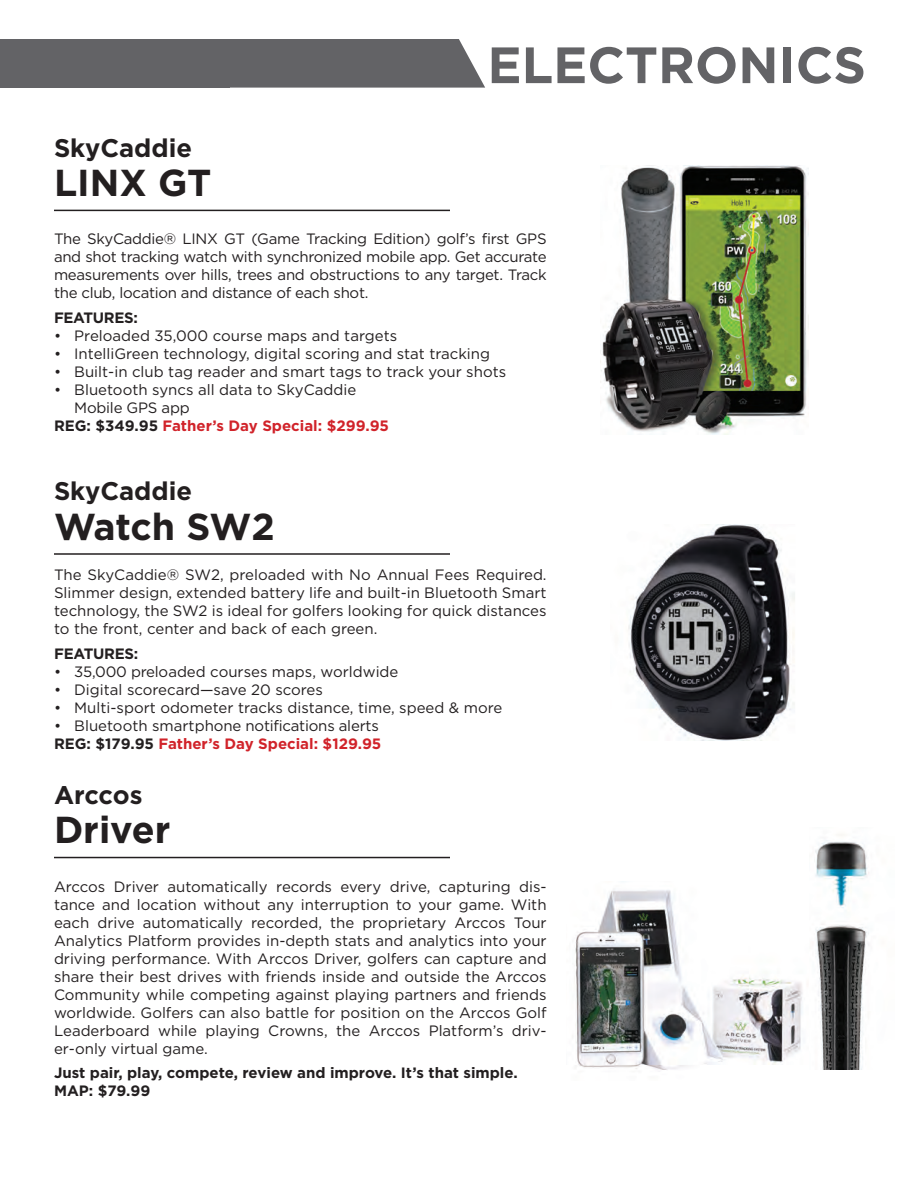
<style>
.page{position:relative;width:918px;height:1188px;background:#fff}
.page>*{position:absolute;margin:0;border:0;box-sizing:border-box;transform-origin:0 0}
.t1{font:700 51px "Gotham HTF";color:#636366}
.t2{font:700 37.5px "Gotham HTF";color:#231f20}
.t3{font:700 25.5px "Gotham HTF";color:#231f20}
.t4{font:15px/18px "Gotham HTF";color:#231f20;text-align:justify}
.t5{font:700 15px "Gotham HTF";color:#d1232a}
.t6{font:700 15px "Gotham HTF";color:#231f20}
.t7{font:700 15px "Gotham HTF";letter-spacing:-.02em;color:#231f20}
.s1{color:#231f20}
</style>
<div class="page">
<img style="left:575px;top:890px;width:228px;height:180px">
<div style="left:0;top:39px;width:485px;height:49px;background:#636366"></div>
<img style="left:600px;top:165px;width:209px;height:269px">
<img style="left:628px;top:524px;width:167px;height:216px">
<hr style="left:54px;top:553px;width:396px;height:2px;background:#231f20">
<hr style="left:54px;top:210px;width:396px;height:1px;background:#231f20">
<hr style="left:54px;top:857px;width:396px;height:1px;background:#231f20">
<img style="left:815px;top:834px;width:54px;height:235px">
<p class="t3" style="left:54px;top:133px;width:140px">SkyCaddie</p>
<p class="t2" style="left:54px;top:161px;width:159px">LINX GT</p>
<p class="t1" style="left:487px;top:36px;width:380px">ELECTRONICS</p>
<p class="t4" style="left:54px;top:230px;width:494px">The SkyCaddie® LINX GT (Game Tracking Edition) golf’s first GPS and shot tracking watch with synchronized mobile app. Get accurate measurements over hills, trees and obstructions to any target. Track the club, location and distance of each shot.</p>
<p class="t7" style="left:54px;top:309px;width:85px">FEATURES:</p>
<p class="t4" style="left:54px;top:326px;width:345px">• Preloaded 35,000 course maps and targets</p>
<p class="t4" style="left:54px;top:344px;width:438px">• IntelliGreen technology, digital scoring and stat tracking</p>
<p class="t4" style="left:54px;top:362px;width:454px">• Built-in club tag reader and smart tags to track your shots</p>
<p class="t4" style="left:74px;top:380px;width:283px;text-indent:-20px">• Bluetooth syncs all data to SkyCaddie<br>Mobile GPS app</p>
<p class="t5" style="left:54px;top:417px;width:337px"><span class="s1">REG: $349.95</span> Father’s Day Special: $299.95</p>
<p class="t3" style="left:54px;top:476px;width:140px">SkyCaddie</p>
<p class="t2" style="left:54px;top:505px;width:222px">Watch SW2</p>
<p class="t4" style="left:54px;top:566px;width:494px">The SkyCaddie® SW2, preloaded with No Annual Fees Required.<br>Slimmer design, extended battery life and built-in Bluetooth Smart technology, the SW2 is ideal for golfers looking for quick distances to the front, center and back of each green.</p>
<p class="t7" style="left:54px;top:645px;width:86px">FEATURES:</p>
<p class="t4" style="left:54px;top:662px;width:346px">• 35,000 preloaded courses maps, worldwide</p>
<p class="t4" style="left:54px;top:680px;width:270px">• Digital scorecard—save 20 scores</p>
<p class="t4" style="left:54px;top:698px;width:450px">• Multi-sport odometer tracks distance, time, speed &amp; more</p>
<p class="t4" style="left:54px;top:716px;width:326px">• Bluetooth smartphone notifications alerts</p>
<p class="t5" style="left:54px;top:735px;width:329px"><span class="s1">REG: $179.95</span> Father’s Day Special: $129.95</p>
<p class="t3" style="left:54px;top:780px;width:90px">Arccos</p>
<p class="t2" style="left:54px;top:808px;width:118px">Driver</p>
<p class="t4" style="left:54px;top:877px;width:494px">Arccos Driver automatically records every drive, capturing dis&shy;tance and location without any interruption to your game. With each drive automatically recorded, the proprietary Arccos Tour Analytics Platform provides in-depth stats and analytics into your driving performance. With Arccos Driver, golfers can capture and share their best drives with friends inside and outside the Arccos Community while competing against playing partners and friends worldwide. Golfers can also battle for position on the Arccos Golf Leaderboard while playing Crowns, the Arccos Platform’s driv&shy;er-only virtual game.</p>
<p class="t6" style="left:54px;top:1065px;width:465px">Just pair, play, compete, review and improve. It’s that simple.</p>
<p class="t6" style="left:54px;top:1083px;width:98px">MAP: $79.99</p>
</div>
